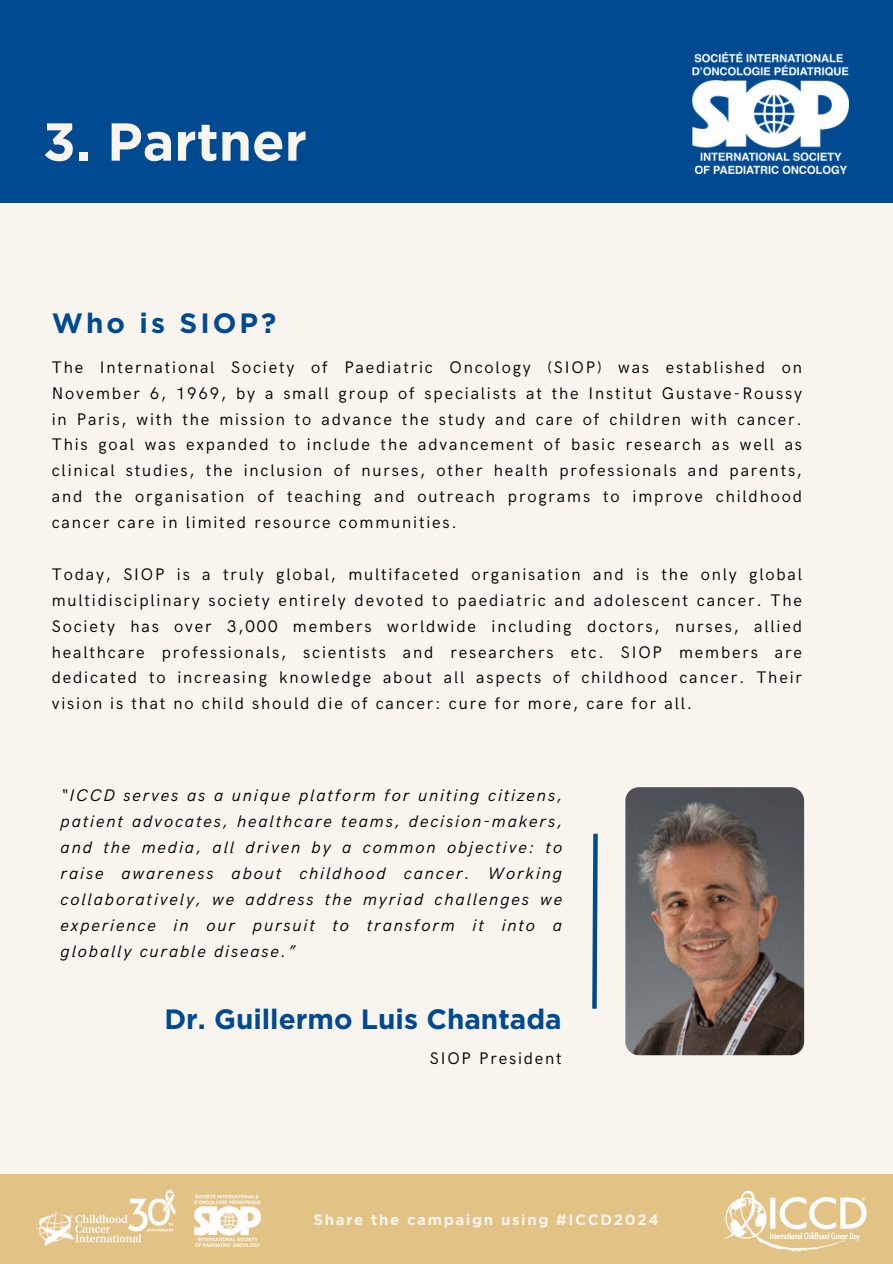
<style>
.page{position:relative;width:893px;height:1264px;background:#fff}
.page>*{position:absolute;margin:0;border:0;box-sizing:border-box;transform-origin:0 0}
.t1{font:700 53.25px "Gotham";color:#f9f4ee}
.t2{font:700 27.9px "Gotham";color:#004a92}
.t3{font:700 27.9px "Gotham";letter-spacing:.11em;color:#004a92}
.t4{font:16.8px/25.8px "HK Grotesk";letter-spacing:.11em;color:#000;text-align:justify}
.t5{font:italic 16.8px/25.8px "HK Grotesk";letter-spacing:.11em;color:#000;text-align:justify}
.t6{font:700 15px "Gotham";letter-spacing:.11em;color:#f9f4ee}
</style>
<div class="page">
<div style="left:0;top:0;width:892px;height:1263px;background:#f9f4ee"></div>
<div style="left:0;top:0;width:892px;height:203px;background:#004a92"></div>
<img style="left:693px;top:52px;width:155px;height:122px">
<img style="left:625px;top:787px;width:179px;height:268px;border-radius:14px">
<svg style="left:592px;top:833px;width:6px;height:176px"></svg>
<div style="left:0;top:1174px;width:892px;height:89px;background:#e3c286"></div>
<svg style="left:724px;top:1190px;width:142px;height:62px"></svg>
<img style="left:194px;top:1194px;width:67px;height:52px">
<img style="left:36px;top:1190px;width:139px;height:56px">
<h1 class="t1" style="left:43px;top:106px;width:266px">3. Partner</h1>
<h2 class="t3" style="left:52px;top:304px;width:226px">Who is SIOP?</h2>
<p class="t4" style="left:52px;top:353px;width:751px">The International Society of Paediatric Oncology (SIOP) was established on November 6, 1969, by a small group of specialists at the Institut Gustave-Roussy in Paris, with the mission to advance the study and care of children with cancer.<br>This goal was expanded to include the advancement of basic research as well as clinical studies, the inclusion of nurses, other health professionals and parents, and the organisation of teaching and outreach programs to improve childhood cancer care in limited resource communities.</p>
<p class="t4" style="left:52px;top:560px;width:751px">Today, SIOP is a truly global, multifaceted organisation and is the only global multidisciplinary society entirely devoted to paediatric and adolescent cancer. The Society has over 3,000 members worldwide including doctors, nurses, allied healthcare professionals, scientists and researchers etc. SIOP members are dedicated to increasing knowledge about all aspects of childhood cancer. Their vision is that no child should die of cancer: cure for more, care for all.</p>
<p class="t5" style="left:61px;top:781px;width:503px">“ICCD serves as a unique platform for uniting citizens, patient advocates, healthcare teams, decision-makers, and the media, all driven by a common objective: to raise awareness about childhood cancer. Working collaboratively, we address the myriad challenges we experience in our pursuit to transform it into a globally curable disease.”</p>
<h2 class="t2" style="left:164px;top:1000px;width:399px">Dr. Guillermo Luis Chantada</h2>
<p class="t4" style="left:430px;top:1044px;width:133px">SIOP President</p>
<p class="t6" style="left:313px;top:1209px;width:346px">Share the campaign using #ICCD2024</p>
</div>
